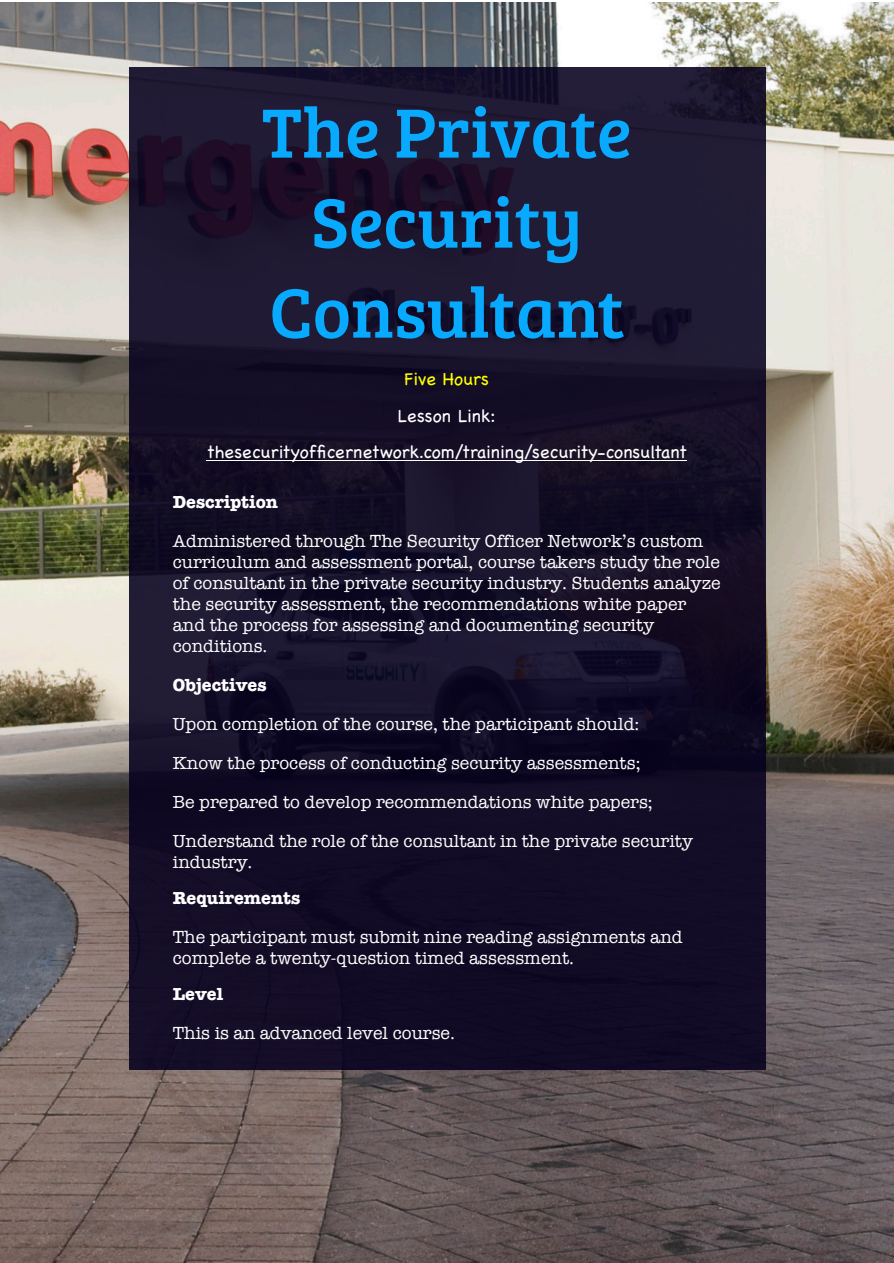
<style>
.page{position:relative;width:894px;height:1263px;background:#fff}
.page>*{position:absolute;margin:0;border:0;box-sizing:border-box;transform-origin:0 0}
.t1{font:72px/90px "Bree Serif";color:#08aaff;text-align:center}
.t2{font:18px/21px "American Typewriter";color:#fff}
.t3{font:300 18px/36.3px "Chalkboard SE";color:#fff;text-align:center}
.t4{font:700 18px "American Typewriter";color:#fff}
.t5{font:300 18px "Chalkboard SE";color:#ff0}
</style>
<div class="page">
<img style="left:0;top:3px;width:893px;height:1260px">
<div style="left:129px;top:67px;width:636px;height:1002px;background:#07011f;opacity:.89"></div>
<hr style="left:206px;top:460px;width:480px;height:1px;background:#fff">
<h1 class="t1" style="left:262px;top:84px;width:371px">The Private<br>Security<br>Consultant</h1>
<p class="t5" style="left:404px;top:368px;width:86px">Five Hours</p>
<p class="t3" style="left:206px;top:397px;width:482px">Lesson Link: thesecurityofficernetwork.com/training/security-consultant</p>
<p class="t4" style="left:173px;top:496px;width:107px">Description</p>
<p class="t2" style="left:173px;top:532px;width:549px">Administered through The Security Officer Network’s custom curriculum and assessment portal, course takers study the role of consultant in the private security industry. Students analyze the security assessment, the recommendations white paper and the process for assessing and documenting security conditions.</p>
<p class="t4" style="left:173px;top:679px;width:95px">Objectives</p>
<p class="t2" style="left:173px;top:706px;width:521px;line-height:39px">Upon completion of the course, the participant should:<br>Know the process of conducting security assessments;<br>Be prepared to develop recommendations white papers; Understand the role of the consultant in the private security</p>
<p class="t2" style="left:173px;top:853px;width:81px">industry.</p>
<p class="t4" style="left:173px;top:892px;width:129px">Requirements</p>
<p class="t2" style="left:173px;top:928px;width:511px">The participant must submit nine reading assignments and complete a twenty-question timed assessment.</p>
<p class="t4" style="left:173px;top:988px;width:52px">Level</p>
<p class="t2" style="left:173px;top:1024px;width:284px">This is an advanced level course.</p>
</div>
